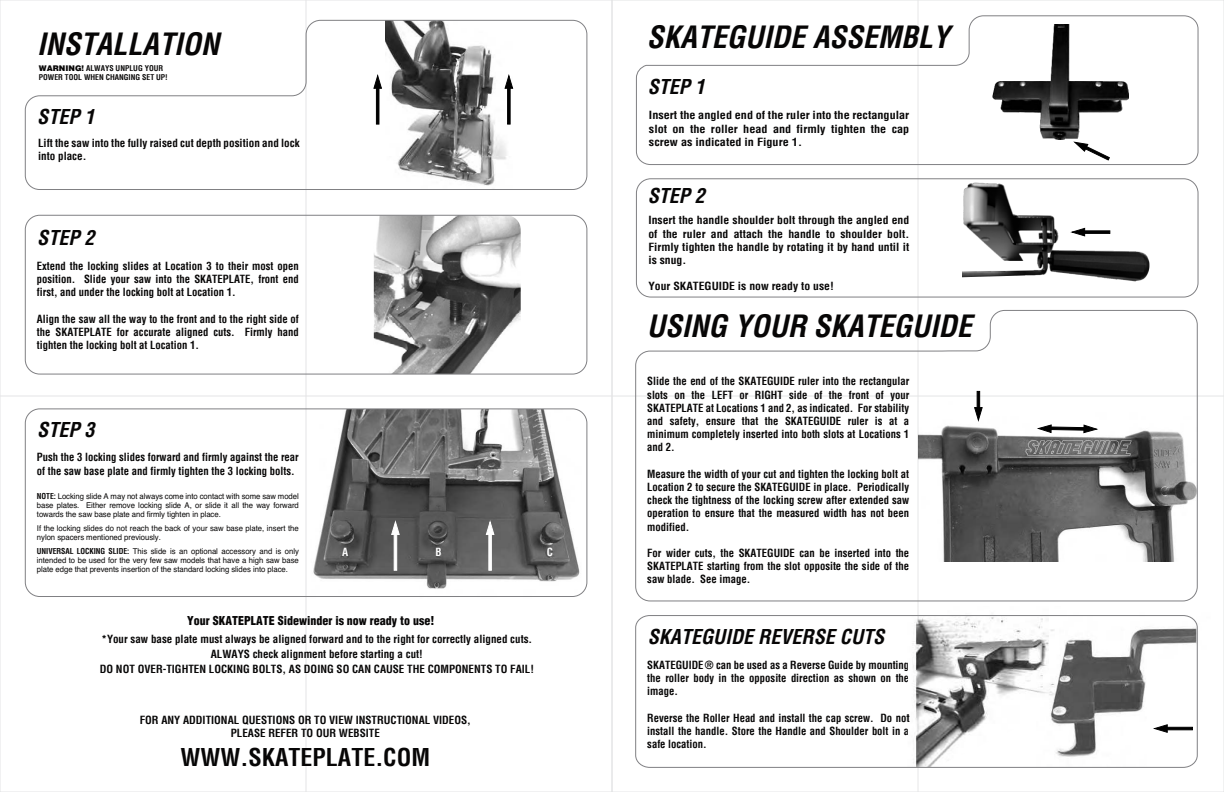
<style>
.page{position:relative;width:1224px;height:792px;background:#fff}
.page>*{position:absolute;margin:0;border:0;box-sizing:border-box;transform-origin:0 0}
.t1{font:italic 700 condensed 30px "Helvetica";color:#070606}
.t2{font:700 condensed 24px "Helvetica";color:#070606}
.t3{font:italic 700 condensed 20px "Helvetica";color:#070606}
.t4{font:900 condensed 12px "Helvetica";color:#070606}
.t5{font:700 condensed 11px/13.2px "Helvetica";color:#070606;text-align:justify}
.t6{font:700 condensed 11px/13.2px "Helvetica";color:#070606;text-align:justify;scale:1.06 1}
.t7{font:700 condensed 11px/13.2px "Helvetica";color:#070606;text-align:justify;scale:1.11 1}
.t8{font:700 condensed 11px "Helvetica";color:#fff}
.t9{font:8px/9px "Helvetica";letter-spacing:-.005em;color:#070606;text-align:justify}
.t10{font:700 condensed 7.8px/9.3px "Helvetica";color:#070606}
.s1{font-weight:900;font-stretch:normal}
.s2{font-weight:700;font-stretch:condensed}
</style>
<div class="page">
<hr style="left:306px;top:0;width:1px;height:792px;background:#e4e5e6">
<hr style="left:0;top:395px;width:612px;height:1px;background:#e4e5e6">
<hr style="left:918px;top:0;width:1px;height:792px;background:#e4e5e6">
<hr style="left:612px;top:396px;width:612px;height:1px;background:#e4e5e6">
<svg style="left:24px;top:19px;width:564px;height:172px"></svg>
<img style="left:374px;top:217px;width:147px;height:156px">
<div style="left:25px;top:215px;width:562px;height:160px;border:1px solid #808083;border-radius:14px"></div>
<svg style="left:635px;top:615px;width:563px;height:153px"></svg>
<svg style="left:1151px;top:723px;width:17px;height:11px"></svg>
<div style="left:1164px;top:727px;width:29px;height:3px;background:#000;border:1px solid #000"></div>
<img style="left:313px;top:410px;width:268px;height:187px">
<div style="left:25px;top:408px;width:562px;height:189px;border:1px solid #808083;border-radius:14px"></div>
<svg style="left:485px;top:518px;width:10px;height:18px"></svg>
<svg style="left:488px;top:531px;width:4px;height:40px"></svg>
<svg style="left:390px;top:518px;width:11px;height:18px"></svg>
<hr style="left:394px;top:531px;width:3px;height:40px;background:#fff">
<svg style="left:635px;top:309px;width:563px;height:293px"></svg>
<img style="left:918px;top:401px;width:280px;height:161px">
<svg style="left:973px;top:406px;width:10px;height:18px"></svg>
<div style="left:977px;top:391px;width:3px;height:20px;background:#000;border:1px solid #000"></div>
<svg style="left:1035px;top:424px;width:65px;height:10px"></svg>
<svg style="left:636px;top:15px;width:563px;height:151px"></svg>
<img style="left:992px;top:24px;width:137px;height:116px">
<svg style="left:1072px;top:141px;width:39px;height:20px"></svg>
<div style="left:636px;top:178px;width:563px;height:120px;border:1px solid #808083;border-radius:14px"></div>
<img style="left:962px;top:183px;width:187px;height:99px">
<svg style="left:1069px;top:227px;width:17px;height:10px"></svg>
<svg style="left:1081px;top:230px;width:29px;height:4px"></svg>
<h1 class="t1" style="left:37px;top:32px;width:190px">INSTALLATION</h1>
<p class="t10" style="left:39px;top:64px;width:130px"><span class="s1">WARNING!</span> ALWAYS UNPLUG YOUR<br>POWER TOOL WHEN CHANGING SET UP!</p>
<h3 class="t3" style="left:37px;top:109px;width:63px">STEP 1</h3>
<p class="t5" style="left:38px;top:136px;width:263px">Lift the saw into the fully raised cut depth position and lock into place.</p>
<h3 class="t3" style="left:37px;top:229px;width:63px">STEP 2</h3>
<p class="t5" style="left:37px;top:259px;width:263px">Extend the locking slides at Location 3 to their most open position. Slide your saw into the SKATEPLATE, front end first, and under the locking bolt at Location 1.</p>
<p class="t5" style="left:37px;top:312px;width:263px">Align the saw all the way to the front and to the right side of the SKATEPLATE for accurate aligned cuts. Firmly hand tighten the locking bolt at Location 1.</p>
<h3 class="t3" style="left:37px;top:421px;width:63px">STEP 3</h3>
<p class="t5" style="left:37px;top:451px;width:263px">Push the 3 locking slides forward and firmly against the rear of the saw base plate and firmly tighten the 3 locking bolts.</p>
<p class="t9" style="left:37px;top:492px;width:264px"><span class="s2">NOTE:</span> Locking slide A may not always come into contact with some saw model base plates. Either remove locking slide A, or slide it all the way forward towards the saw base plate and firmly tighten in place.</p>
<p class="t9" style="left:37px;top:524px;width:263px">If the locking slides do not reach the back of your saw base plate, insert the nylon spacers mentioned previously.</p>
<p class="t9" style="left:37px;top:547px;width:264px"><span class="s2">UNIVERSAL LOCKING SLIDE:</span> This slide is an optional accessory and is only intended to be used for the very few saw models that have a high saw base plate edge that prevents insertion of the standard locking slides into place.</p>
<p class="t8" style="left:342px;top:545px;width:8px">A</p>
<p class="t8" style="left:435px;top:545px;width:8px">B</p>
<p class="t8" style="left:547px;top:545px;width:8px">C</p>
<h1 class="t1" style="left:647px;top:24px;width:310px">SKATEGUIDE ASSEMBLY</h1>
<h3 class="t3" style="left:648px;top:79px;width:63px">STEP 1</h3>
<p class="t7" style="left:649px;top:109px;width:236px">Insert the angled end of the ruler into the rectangular slot on the roller head and firmly tighten the cap screw as indicated in Figure 1.</p>
<h3 class="t3" style="left:648px;top:187px;width:63px">STEP 2</h3>
<p class="t6" style="left:648px;top:214px;width:248px">Insert the handle shoulder bolt through the angled end of the ruler and attach the handle to shoulder bolt.<br>Firmly tighten the handle by rotating it by hand until it is snug.</p>
<p class="t6" style="left:648px;top:280px;width:177px">Your SKATEGUIDE is now ready to use!</p>
<h1 class="t1" style="left:647px;top:313px;width:333px">USING YOUR SKATEGUIDE</h1>
<p class="t5" style="left:647px;top:375px;width:264px">Slide the end of the SKATEGUIDE ruler into the rectangular slots on the LEFT or RIGHT side of the front of your SKATEPLATE at Locations 1 and 2, as indicated. For stability and safety, ensure that the SKATEGUIDE ruler is at a minimum completely inserted into both slots at Locations 1 and 2.</p>
<p class="t5" style="left:647px;top:467px;width:264px">Measure the width of your cut and tighten the locking bolt at Location 2 to secure the SKATEGUIDE in place. Periodically check the tightness of the locking screw after extended saw operation to ensure that the measured width has not been modified.</p>
<p class="t5" style="left:647px;top:546px;width:263px">For wider cuts, the SKATEGUIDE can be inserted into the SKATEPLATE starting from the slot opposite the side of the saw blade. See image.</p>
<p class="t4" style="left:187px;top:614px;width:249px">Your SKATEPLATE Sidewinder is now ready to use!</p>
<p class="t5" style="left:102px;top:632px;width:432px">*Your saw base plate must always be aligned forward and to the right for correctly aligned cuts.</p>
<h3 class="t3" style="left:648px;top:629px;width:242px">SKATEGUIDE REVERSE CUTS</h3>
<p class="t5" style="left:100px;top:646px;width:436px;line-height:15.2px;text-align:center">ALWAYS check alignment before starting a cut!<br>DO NOT OVER-TIGHTEN LOCKING BOLTS, AS DOING SO CAN CAUSE THE COMPONENTS TO FAIL!</p>
<p class="t5" style="left:647px;top:658px;width:263px">SKATEGUIDE Æ can be used as a Reverse Guide by mounting the roller body in the opposite direction as shown on the image.</p>
<p class="t5" style="left:647px;top:711px;width:264px">Reverse the Roller Head and install the cap screw. Do not install the handle. Store the Handle and Shoulder bolt in a safe location.</p>
<p class="t5" style="left:140px;top:713px;width:333px;text-align:center">FOR ANY ADDITIONAL QUESTIONS OR TO VIEW INSTRUCTIONAL VIDEOS,<br>PLEASE REFER TO OUR WEBSITE</p>
<h2 class="t2" style="left:181px;top:743px;width:251px">WWW.SKATEPLATE.COM</h2>
</div>
